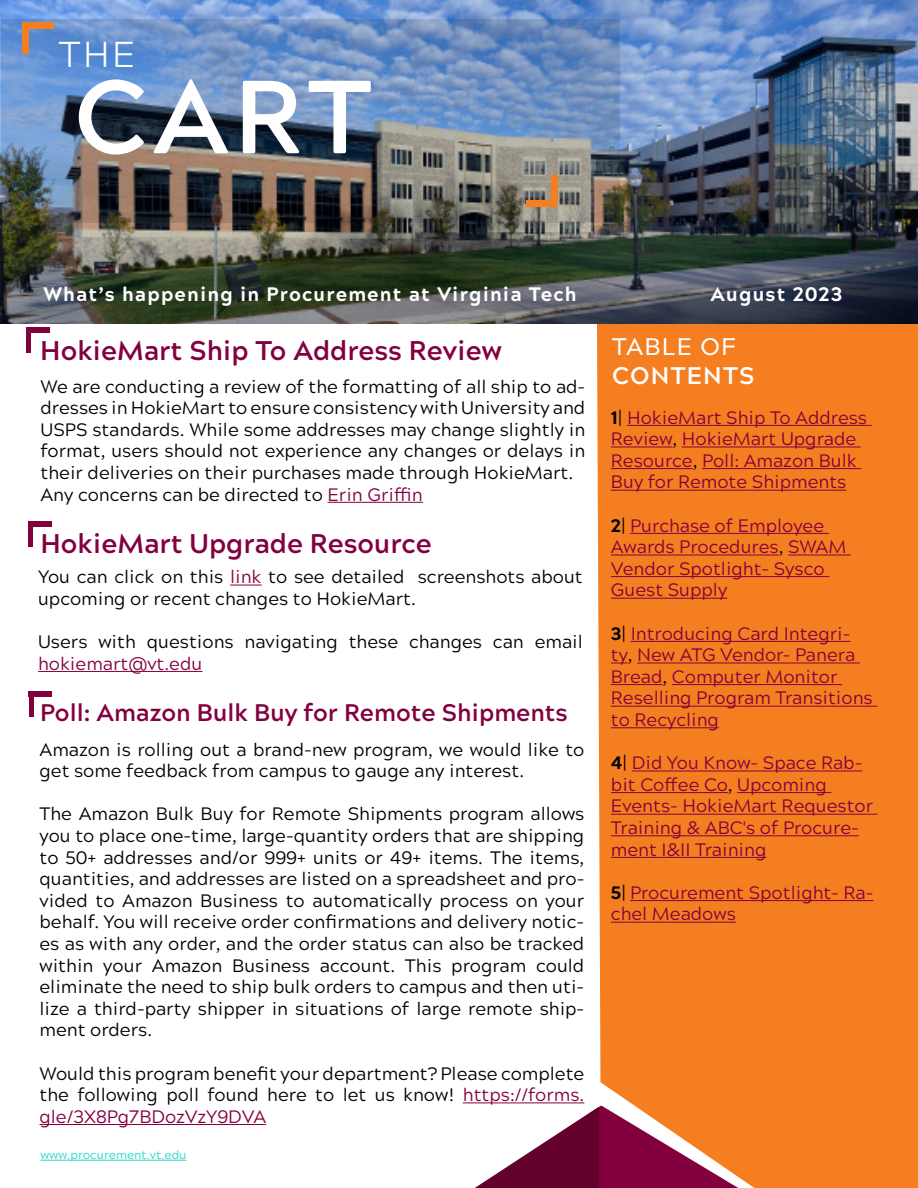
<style>
.page{position:relative;width:918px;height:1188px;background:#fff}
.page>*{position:absolute;margin:0;border:0;box-sizing:border-box;transform-origin:0 0}
.t1{font:700 103.5px "Acherus Grotesque";color:#fff}
.t2{font:300 36px "Acherus Grotesque";color:#fff}
.t3{font:700 27px "Acherus Grotesque";color:#83003f}
.t4{font:700 24px "Acherus Grotesque";color:#83003f}
.t5{font:700 24px "Acherus Grotesque";letter-spacing:.05em;color:#fff}
.t6{font:500 24px "Acherus Grotesque";letter-spacing:.05em;color:#fff}
.t7{font:800 19.5px "Acherus Grotesque";letter-spacing:.06em;color:#fff}
.t8{font:18px/21.6px "Acherus Grotesque";color:#000}
.t9{font:18px/21.6px "Acherus Grotesque";color:#83003f}
.t10{font:12px "Acherus Grotesque";color:#2cd5c4}
.s1{color:#83003f}
.s2{font-weight:800;color:#000}
.s3{color:#000}
</style>
<div class="page">
<div style="left:597px;top:324px;width:321px;height:864px;background:#f57e20"></div>
<svg style="left:475px;top:1106px;width:263px;height:82px"></svg>
<img style="left:0;top:0;width:918px;height:324px">
<img style="left:1px;top:20px;width:619px;height:203px">
<div style="left:23px;top:23px;width:6px;height:31px;background:#f57e20"></div>
<div style="left:23px;top:23px;width:31px;height:6px;background:#f57e20"></div>
<div style="left:552px;top:176px;width:6px;height:31px;background:#f57e20"></div>
<div style="left:526px;top:201px;width:32px;height:6px;background:#f57e20"></div>
<hr style="left:627px;top:425px;width:245px;height:1px;background:#83003f">
<hr style="left:611px;top:447px;width:61px;height:1px;background:#83003f">
<hr style="left:682px;top:447px;width:179px;height:1px;background:#83003f">
<hr style="left:611px;top:468px;width:82px;height:1px;background:#83003f">
<hr style="left:702px;top:468px;width:159px;height:1px;background:#83003f">
<hr style="left:611px;top:490px;width:235px;height:1px;background:#83003f">
<hr style="left:630px;top:533px;width:199px;height:1px;background:#83003f">
<hr style="left:611px;top:555px;width:168px;height:1px;background:#83003f">
<hr style="left:788px;top:555px;width:63px;height:1px;background:#83003f">
<hr style="left:611px;top:576px;width:218px;height:1px;background:#83003f">
<hr style="left:611px;top:598px;width:116px;height:1px;background:#83003f">
<hr style="left:631px;top:641px;width:220px;height:1px;background:#83003f">
<svg style="left:611px;top:663px;width:17px;height:1px"></svg>
<hr style="left:637px;top:663px;width:223px;height:1px;background:#83003f">
<hr style="left:611px;top:684px;width:52px;height:1px;background:#83003f">
<hr style="left:672px;top:684px;width:170px;height:1px;background:#83003f">
<hr style="left:611px;top:706px;width:266px;height:1px;background:#83003f">
<hr style="left:611px;top:727px;width:108px;height:1px;background:#83003f">
<hr style="left:632px;top:771px;width:230px;height:1px;background:#83003f">
<hr style="left:611px;top:792px;width:117px;height:1px;background:#83003f">
<hr style="left:737px;top:792px;width:94px;height:1px;background:#83003f">
<hr style="left:611px;top:814px;width:266px;height:1px;background:#83003f">
<hr style="left:611px;top:835px;width:248px;height:1px;background:#83003f">
<hr style="left:611px;top:857px;width:155px;height:1px;background:#83003f">
<hr style="left:630px;top:900px;width:244px;height:1px;background:#83003f">
<hr style="left:611px;top:922px;width:125px;height:1px;background:#83003f">
<div style="left:26px;top:328px;width:5px;height:24px;background:#83003f"></div>
<div style="left:26px;top:328px;width:24px;height:5px;background:#83003f"></div>
<hr style="left:40px;top:1160px;width:147px;height:1px;background:#2cd5c4">
<hr style="left:230px;top:585px;width:32px;height:1px;background:#83003f">
<hr style="left:38px;top:671px;width:164px;height:1px;background:#83003f">
<hr style="left:328px;top:502px;width:95px;height:1px;background:#83003f">
<div style="left:28px;top:522px;width:5px;height:25px;background:#83003f"></div>
<div style="left:28px;top:522px;width:24px;height:5px;background:#83003f"></div>
<div style="left:29px;top:692px;width:5px;height:25px;background:#83003f"></div>
<div style="left:29px;top:692px;width:23px;height:5px;background:#83003f"></div>
<hr style="left:463px;top:1102px;width:121px;height:1px;background:#83003f">
<hr style="left:40px;top:1124px;width:226px;height:1px;background:#83003f">
<h2 class="t2" style="left:59px;top:24px;width:78px">THE</h2>
<h1 class="t1" style="left:74px;top:29px;width:299px">CART</h1>
<p class="t7" style="left:44px;top:277px;width:535px">What’s happening in Procurement at Virginia Tech</p>
<h3 class="t3" style="left:40px;top:328px;width:463px">HokieMart Ship To Address Review</h3>
<p class="t8" style="left:40px;top:374px;width:546px">We are conducting a review of the formatting of all ship to ad&shy;dresses in HokieMart to ensure consistency with University and USPS standards. While some addresses may change slightly in format, users should not experience any changes or delays in their deliveries on their purchases made through HokieMart.<br>Any concerns can be directed to <span class="s1">Erin Griffin</span></p>
<h3 class="t3" style="left:40px;top:521px;width:393px">HokieMart Upgrade Resource</h3>
<p class="t8" style="left:38px;top:565px;width:546px">You can click on this <span class="s1">link</span> to see detailed screenshots about upcoming or recent changes to HokieMart.</p>
<p class="t8" style="left:38px;top:630px;width:546px">Users with questions navigating these changes can email</p>
<p class="t9" style="left:38px;top:652px;width:166px">hokiemart@vt.edu</p>
<h3 class="t4" style="left:40px;top:692px;width:529px">Poll: Amazon Bulk Buy for Remote Shipments</h3>
<p class="t8" style="left:40px;top:737px;width:546px">Amazon is rolling out a brand-new program, we would like to get some feedback from campus to gauge any interest.</p>
<p class="t8" style="left:40px;top:802px;width:546px;text-align:justify">The Amazon Bulk Buy for Remote Shipments program allows you to place one-time, large-quantity orders that are shipping to 50+ addresses and/or 999+ units or 49+ items. The items, quantities, and addresses are listed on a spreadsheet and pro&shy;vided to Amazon Business to automatically process on your behalf. You will receive order confirmations and delivery notic&shy;es as with any order, and the order status can also be tracked within your Amazon Business account. This program could eliminate the need to ship bulk orders to campus and then uti&shy;lize a third-party shipper in situations of large remote ship&shy;ment orders.</p>
<p class="t8" style="left:40px;top:1061px;width:546px;text-align:justify">Would this program benefit your department? Please complete the following poll found here to let us know! <span class="s1">https://forms. gle/3X8Pg7BDozVzY9DVA</span></p>
<p class="t10" style="left:40px;top:1145px;width:148px">www.procurement.vt.edu</p>
<p class="t7" style="left:711px;top:277px;width:133px">August 2023</p>
<h3 class="t6" style="left:612px;top:326px;width:126px">TABLE OF</h3>
<h3 class="t5" style="left:612px;top:355px;width:144px">CONTENTS</h3>
<p class="t9" style="left:611px;top:406px;width:258px"><span class="s2">1</span><span class="s3">|</span> HokieMart Ship To Address<br>Review<span class="s3">,</span> HokieMart Upgrade<br>Resource<span class="s3">,</span> Poll: Amazon Bulk<br>Buy for Remote Shipments</p>
<p class="t9" style="left:611px;top:514px;width:237px"><span class="s2">2</span><span class="s3">|</span> Purchase of Employee<br>Awards Procedures<span class="s3">,</span> SWAM<br>Vendor Spotlight- Sysco<br>Guest Supply</p>
<p class="t9" style="left:611px;top:622px;width:263px"><span class="s2">3</span><span class="s3">|</span> Introducing Card Integri&shy;ty<span class="s3">,</span> New ATG Vendor- Panera<br>Bread<span class="s3">,</span> Computer Monitor<br>Reselling Program Transitions to Recycling</p>
<p class="t9" style="left:611px;top:751px;width:264px"><span class="s2">4</span><span class="s3">|</span> Did You Know- Space Rab&shy;bit Coffee Co<span class="s3">,</span> Upcoming<br>Events- HokieMart Requestor<br>Training &amp; ABC's of Procure&shy;ment I&amp;II Training</p>
<p class="t9" style="left:611px;top:881px;width:264px"><span class="s2">5</span><span class="s3">|</span> Procurement Spotlight- Ra&shy;chel Meadows</p>
</div>
